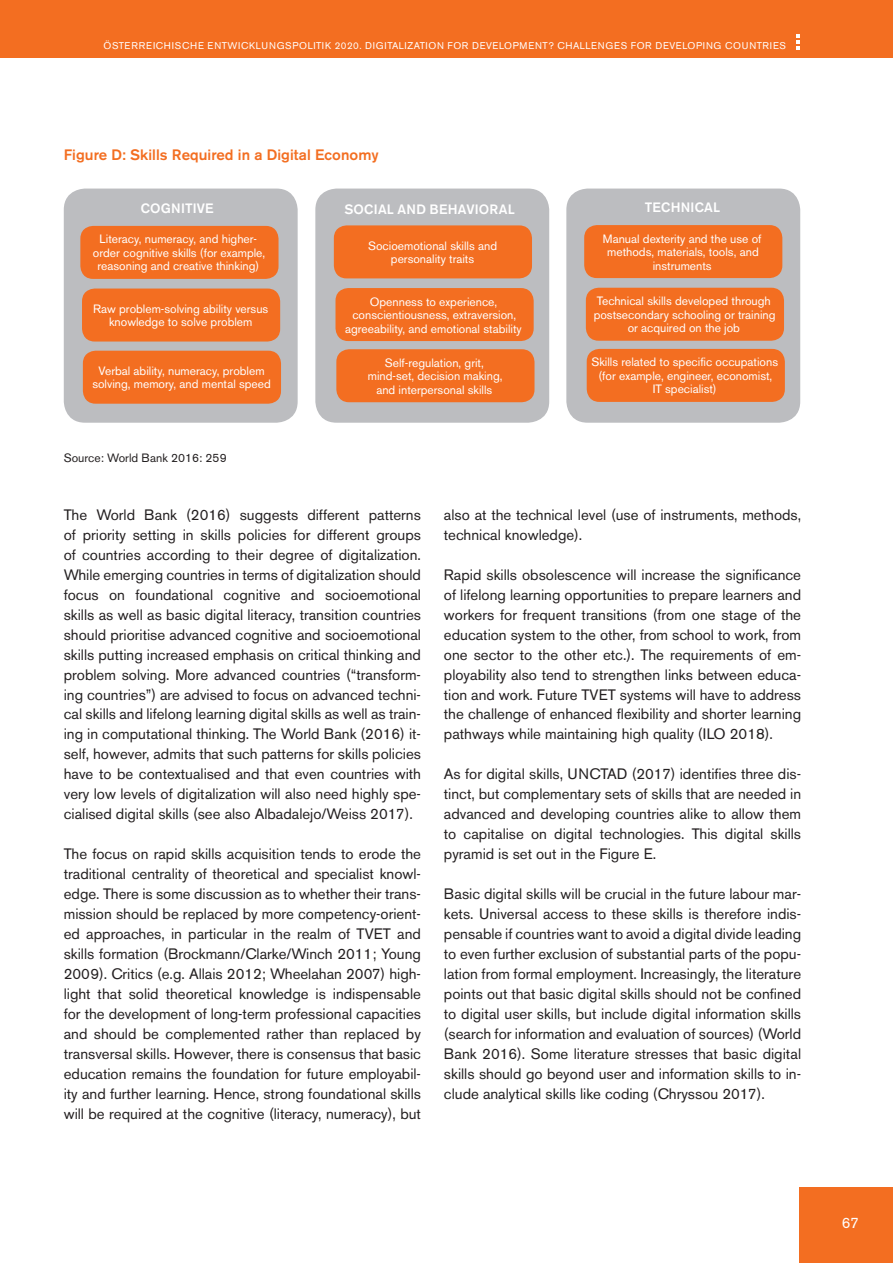
<style>
.page{position:relative;width:893px;height:1263px;background:#fff}
.page>*{position:absolute;margin:0;border:0;box-sizing:border-box;transform-origin:0 0}
.t1{font:15px/20px "Akzidenz Grotesk BE";color:#231f20;text-align:justify}
.t2{font:500 15px "Akzidenz Grotesk BE";letter-spacing:.005em;color:#f36e21}
.t3{font:15px "Akzidenz Grotesk BE";color:#fff}
.t4{font:500 13.5px "Akzidenz Grotesk BE";letter-spacing:.015em;color:#fff}
.t5{font:12px/13.5px "Akzidenz Grotesk BE";color:#fff;text-align:center}
.t6{font:12px "Akzidenz Grotesk BE";color:#231f20}
.t7{font:9.75px "Akzidenz Grotesk BE";letter-spacing:.07em;color:#fff}
</style>
<div class="page">
<div style="left:0;top:0;width:893px;height:58px;background:#f36e21"></div>
<svg style="left:796px;top:34px;width:3px;height:15px"></svg>
<div style="left:799px;top:1188px;width:94px;height:75px;background:#f36e21"></div>
<div style="left:64px;top:189px;width:234px;height:234px;background:#bcbdc0;border-radius:21px"></div>
<div style="left:315px;top:189px;width:234px;height:234px;background:#bcbdc0;border-radius:21px"></div>
<div style="left:566px;top:189px;width:234px;height:234px;background:#bcbdc0;border-radius:21px"></div>
<div style="left:80px;top:226px;width:199px;height:53px;background:#f36e21;border-radius:13px"></div>
<div style="left:82px;top:289px;width:198px;height:52px;background:#f36e21;border-radius:13px"></div>
<div style="left:83px;top:351px;width:198px;height:53px;background:#f36e21;border-radius:13px"></div>
<div style="left:334px;top:225px;width:198px;height:53px;background:#f36e21;border-radius:13px"></div>
<div style="left:335px;top:288px;width:199px;height:53px;background:#f36e21;border-radius:13px"></div>
<div style="left:336px;top:349px;width:198px;height:53px;background:#f36e21;border-radius:13px"></div>
<div style="left:584px;top:225px;width:198px;height:53px;background:#f36e21;border-radius:13px"></div>
<div style="left:586px;top:288px;width:198px;height:53px;background:#f36e21;border-radius:13px"></div>
<div style="left:587px;top:349px;width:198px;height:53px;background:#f36e21;border-radius:13px"></div>
<p class="t7" style="left:103px;top:40px;width:684px">Österreichische Entwicklungspolitik 2020. Digitalization for development? Challenges for developing countries</p>
<p class="t2" style="left:64px;top:145px;width:316px">FIGURE D: SKILLS REQUIRED IN A DIGITAL ECONOMY</p>
<p class="t4" style="left:141px;top:200px;width:73px">COGNITIVE</p>
<p class="t4" style="left:344px;top:200px;width:172px">SOCIAL AND BEHAVI ORAL</p>
<p class="t4" style="left:645px;top:199px;width:10px">TECH</p>
<p class="t4" style="left:681px;top:199px;width:41px">NICAL</p>
<p class="t5" style="left:93px;top:232px;width:174px">Literacy, numeracy, and higher&shy;order cognitive skills (for example, reasoning and creative thinking)</p>
<p class="t5" style="left:93px;top:302px;width:177px">Raw problem-solving ability versus knowledge to solve problem</p>
<p class="t5" style="left:92px;top:364px;width:180px">Verbal ability, numeracy, problem solving, memory, and mental speed</p>
<p class="t5" style="left:603px;top:232px;width:160px">Manual dexterity and the use of methods, materials, tools, and instruments</p>
<p class="t5" style="left:594px;top:294px;width:183px">Technical skills developed through postsecondary schooling or training or acquired on the job</p>
<p class="t5" style="left:591px;top:355px;width:188px">Skills related to specific occupations (for example, engineer, economist,<br>IT specialist)</p>
<p class="t5" style="left:368px;top:239px;width:130px">Socioemotional skills and personality traits</p>
<p class="t5" style="left:345px;top:295px;width:178px">Openness to experience, conscientiousness, extraversion, agreeability, and emotional stability</p>
<p class="t5" style="left:368px;top:356px;width:136px">Self-regulation, grit, mind-set, decision making, and interpersonal skills</p>
<p class="t6" style="left:64px;top:451px;width:165px">Source: World Bank 2016: 259</p>
<p class="t1" style="left:64px;top:504px;width:359px">The World Bank (2016) suggests different patterns of priority setting in skills policies for different groups of countries according to their degree of digitalization.<br>While emerging countries in terms of digitalization should focus on foundational cognitive and socioemotional skills as well as basic digital literacy, transition countries should prioritise advanced cognitive and socioemotional skills putting increased emphasis on critical thinking and problem solving. More advanced countries (“transform&shy;ing countries”) are advised to focus on advanced techni&shy;cal skills and lifelong learning digital skills as well as train&shy;ing in computational thinking. The World Bank (2016) it&shy;self, however, admits that such patterns for skills policies have to be contextualised and that even countries with very low levels of digitalization will also need highly spe&shy;cialised digital skills (see also Albadalejo/Weiss 2017).</p>
<p class="t1" style="left:64px;top:844px;width:359px">The focus on rapid skills acquisition tends to erode the traditional centrality of theoretical and specialist knowl&shy;edge. There is some discussion as to whether their trans&shy;mission should be replaced by more competency-orient&shy;ed approaches, in particular in the realm of TVET and skills formation (Brockmann/Clarke/Winch 2011; Young 2009). Critics (e.g. Allais 2012; Wheelahan 2007) high&shy;light that solid theoretical knowledge is indispensable for the development of long-term professional capacities and should be complemented rather than replaced by transversal skills. However, there is consensus that basic education remains the foundation for future employabil&shy;ity and further learning. Hence, strong foundational skills will be required at the cognitive (literacy, numeracy), but</p>
<p class="t1" style="left:444px;top:504px;width:359px">also at the technical level (use of instruments, methods, technical knowledge).</p>
<p class="t1" style="left:444px;top:564px;width:359px">Rapid skills obsolescence will increase the significance of lifelong learning opportunities to prepare learners and workers for frequent transitions (from one stage of the education system to the other, from school to work, from one sector to the other etc.). The requirements of em&shy;ployability also tend to strengthen links between educa&shy;tion and work. Future TVET systems will have to address the challenge of enhanced flexibility and shorter learning pathways while maintaining high quality (ILO 2018).</p>
<p class="t1" style="left:444px;top:764px;width:135px">As for digital skills, UNCTAD</p>
<p class="t1" style="left:444px;top:764px;width:359px;text-indent:188px">(2017) identifies three dis&shy;tinct, but complementary sets of skills that are needed in advanced and developing countries alike to allow them to capitalise on digital technologies. This digital skills pyramid is set out in the Figure E.</p>
<p class="t1" style="left:444px;top:884px;width:359px">Basic digital skills will be crucial in the future labour mar&shy;kets. Universal access to these skills is therefore indis&shy;pensable if countries want to avoid a digital divide leading to even further exclusion of substantial parts of the popu&shy;lation from formal employment. Increasingly, the literature points out that basic digital skills should not be confined to digital user skills, but include digital information skills (search for information and evaluation of sources) (World Bank 2016). Some literature stresses that basic digital skills should go beyond user and information skills to in&shy;clude analytical skills like coding (Chryssou 2017).</p>
<p class="t3" style="left:842px;top:1214px;width:18px">67</p>
</div>
